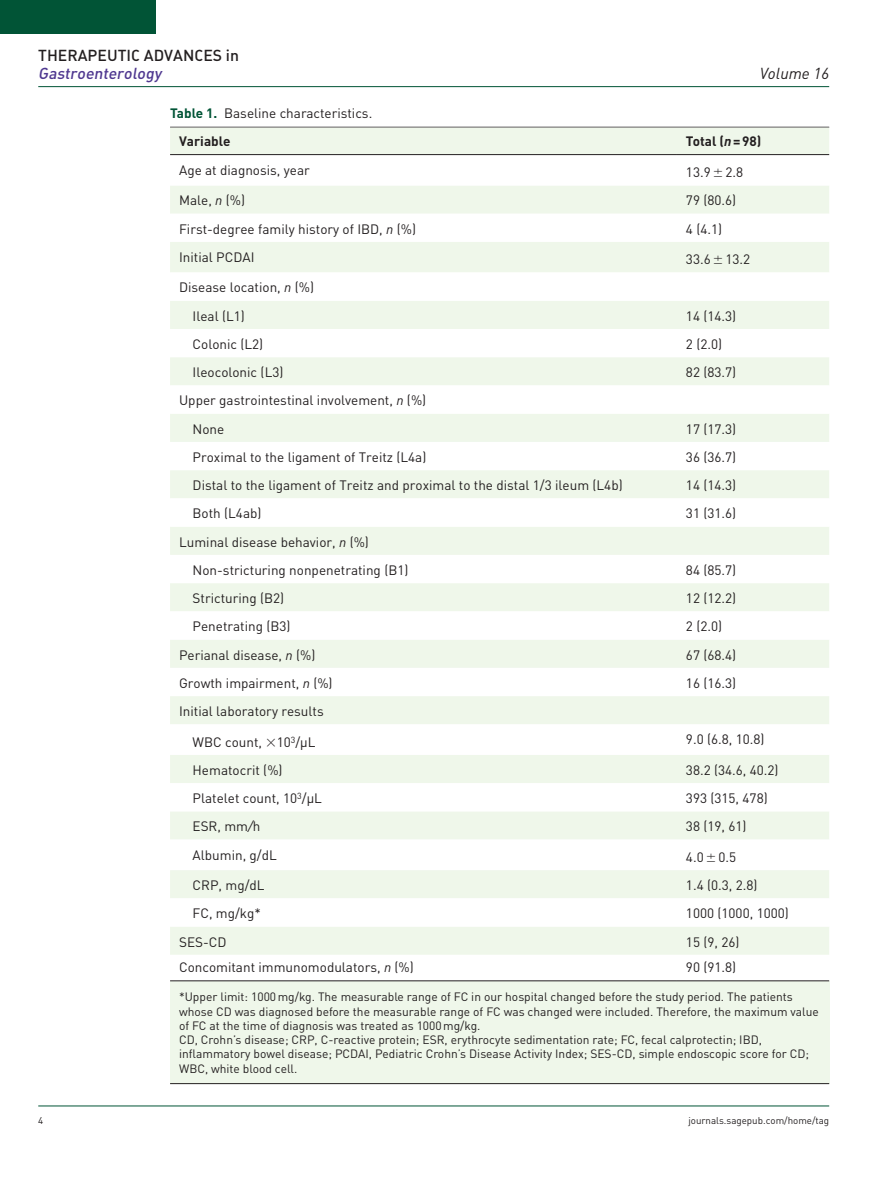
<style>
.page{position:relative;width:893px;height:1191px;background:#fff}
.page>*{position:absolute;margin:0;border:0;box-sizing:border-box;transform-origin:0 0}
.t1{font:15.75px "DIN Medium Alternate";color:#231f20}
.t2{font:italic 15.75px "DIN Medium Alternate";color:#4f3890}
.t3{font:italic 15.75px "DIN";color:#231f20}
.t4{font:13.5px/28.2px "DIN";color:#231f20}
.t5{font:700 13.5px "DIN";color:#231f20}
.t6{font:12px/14.2px "DIN";color:#231f20}
.t7{font:9.75px "DIN";color:#231f20}
.s1{font-weight:700;color:#015436}
.s2{font-weight:700}
.s3{font-style:italic}
</style>
<div class="page">
<hr style="left:38px;top:86px;width:791px;height:1px;background:#015436">
<hr style="left:38px;top:1105px;width:791px;height:1px;background:#015436">
<div style="left:0;top:0;width:155px;height:34px;background:#015436"></div>
<div style="left:170px;top:980px;width:659px;height:103px;background:#eff7ea"></div>
<hr style="left:170px;top:127px;width:659px;height:1px;background:#231f20">
<hr style="left:170px;top:1083px;width:659px;height:1px;background:#231f20">
<div style="left:170px;top:128px;width:659px;height:26px;background:#eff7ea"></div>
<svg style="left:170px;top:155px;width:659px;height:800px"></svg>
<hr style="left:170px;top:154px;width:507px;height:1px;background:#231f20">
<hr style="left:677px;top:154px;width:152px;height:1px;background:#231f20">
<hr style="left:170px;top:980px;width:507px;height:1px;background:#231f20">
<hr style="left:677px;top:980px;width:152px;height:1px;background:#231f20">
<svg style="left:714px;top:169px;width:8px;height:8px"></svg>
<svg style="left:714px;top:256px;width:8px;height:8px"></svg>
<svg style="left:267px;top:738px;width:8px;height:8px"></svg>
<svg style="left:707px;top:853px;width:8px;height:8px"></svg>
<p class="t1" style="left:38px;top:45px;width:202px">THERAPEUTIC ADVANCES IN</p>
<p class="t2" style="left:38px;top:63px;width:125px">Gastroenterology</p>
<p class="t4" style="left:179px;top:99px;width:195px;line-height:27.8px;text-indent:-9px"><span class="s1">Table 1.</span> Baseline characteristics.<br><span class="s2">Variable</span></p>
<p class="t3" style="left:760px;top:63px;width:71px">Volume 16</p>
<p class="t5" style="left:686px;top:132px;width:77px">Total (<span class="s3">n</span>=98)</p>
<p class="t4" style="left:179px;top:156px;width:132px">Age at diagnosis, year</p>
<p class="t4" style="left:686px;top:158px;width:59px">13.9 2.8</p>
<p class="t4" style="left:179px;top:186px;width:68px">Male, <span class="s3">n</span> (%)</p>
<p class="t4" style="left:686px;top:186px;width:52px">79 (80.6)</p>
<p class="t4" style="left:179px;top:214px;width:238px">First-degree family history of IBD, <span class="s3">n</span> (%)</p>
<p class="t4" style="left:686px;top:214px;width:38px">4 (4.1)</p>
<p class="t4" style="left:179px;top:243px;width:77px">Initial PCDAI</p>
<p class="t4" style="left:686px;top:245px;width:66px">33.6 13.2</p>
<p class="t4" style="left:193px;top:273px;width:123px;text-indent:-14px">Disease location, <span class="s3">n</span> (%)<br>Ileal (L1)</p>
<p class="t4" style="left:686px;top:301px;width:52px">14 (14.3)</p>
<p class="t4" style="left:193px;top:330px;width:72px">Colonic (L2)</p>
<p class="t4" style="left:686px;top:330px;width:38px">2 (2.0)</p>
<p class="t4" style="left:193px;top:358px;width:92px">Ileocolonic (L3)</p>
<p class="t4" style="left:686px;top:358px;width:52px">82 (83.7)</p>
<p class="t4" style="left:193px;top:386px;width:235px;text-indent:-14px">Upper gastrointestinal involvement, <span class="s3">n</span> (%)<br>None</p>
<p class="t4" style="left:686px;top:414px;width:52px">17 (17.3)</p>
<p class="t4" style="left:193px;top:443px;width:235px">Proximal to the ligament of Treitz (L4a)</p>
<p class="t4" style="left:686px;top:443px;width:52px">36 (36.7)</p>
<p class="t4" style="left:193px;top:471px;width:432px">Distal to the ligament of Treitz and proximal to the distal 1/3 ileum (L4b)</p>
<p class="t4" style="left:686px;top:471px;width:52px">14 (14.3)</p>
<p class="t4" style="left:193px;top:499px;width:70px">Both (L4ab)</p>
<p class="t4" style="left:686px;top:499px;width:52px">31 (31.6)</p>
<p class="t4" style="left:193px;top:527px;width:217px;text-indent:-14px">Luminal disease behavior, <span class="s3">n</span> (%)<br>Non-stricturing nonpenetrating (B1)</p>
<p class="t4" style="left:686px;top:555px;width:52px">84 (85.7)</p>
<p class="t4" style="left:193px;top:584px;width:93px">Stricturing (B2)</p>
<p class="t4" style="left:686px;top:584px;width:52px">12 (12.2)</p>
<p class="t4" style="left:193px;top:612px;width:99px">Penetrating (B3)</p>
<p class="t4" style="left:686px;top:612px;width:38px">2 (2.0)</p>
<p class="t4" style="left:179px;top:640px;width:138px">Perianal disease, <span class="s3">n</span> (%)</p>
<p class="t4" style="left:686px;top:640px;width:52px">67 (68.4)</p>
<p class="t4" style="left:179px;top:668px;width:155px">Growth impairment, <span class="s3">n</span> (%)</p>
<p class="t4" style="left:686px;top:668px;width:52px">16 (16.3)</p>
<p class="t4" style="left:179px;top:697px;width:146px">Initial laboratory results</p>
<p class="t4" style="left:193px;top:727px;width:124px">WBC count, 10<sup>3</sup>/µL</p>
<p class="t4" style="left:686px;top:725px;width:80px">9.0 (6.8, 10.8)</p>
<p class="t4" style="left:193px;top:755px;width:92px">Hematocrit (%)</p>
<p class="t4" style="left:686px;top:755px;width:94px">38.2 (34.6, 40.2)</p>
<p class="t4" style="left:193px;top:784px;width:131px">Platelet count, 10<sup>3</sup>/µL</p>
<p class="t4" style="left:686px;top:784px;width:83px">393 (315, 478)</p>
<p class="t4" style="left:193px;top:812px;width:69px">ESR, mm<span class="s3">/</span>h</p>
<p class="t4" style="left:686px;top:812px;width:62px">38 (19, 61)</p>
<p class="t4" style="left:193px;top:840px;width:86px">Albumin, g/dL</p>
<p class="t4" style="left:686px;top:842px;width:52px">4.0 0.5</p>
<p class="t4" style="left:193px;top:871px;width:73px">CRP, mg/dL</p>
<p class="t4" style="left:686px;top:871px;width:73px">1.4 (0.3, 2.8)</p>
<p class="t4" style="left:193px;top:899px;width:70px">FC, mg/kg*</p>
<p class="t4" style="left:686px;top:899px;width:104px">1000 (1000, 1000)</p>
<p class="t4" style="left:179px;top:927px;width:49px">SES-CD</p>
<p class="t4" style="left:686px;top:927px;width:55px">15 (9, 26)</p>
<p class="t4" style="left:179px;top:952px;width:236px">Concomitant immunomodulators, <span class="s3">n</span> (%)</p>
<p class="t4" style="left:686px;top:952px;width:52px">90 (91.8)</p>
<p class="t6" style="left:179px;top:989px;width:641px">*Upper limit: 1000mg/kg. The measurable range of FC in our hospital changed before the study period. The patients whose CD was diagnosed before the measurable range of FC was changed were included. Therefore, the maximum value of FC at the time of diagnosis was treated as 1000mg/kg.<br>CD, Crohn’s disease; CRP, C-reactive protein; ESR, erythrocyte sedimentation rate; FC, fecal calprotectin; IBD, inflammatory bowel disease; PCDAI, Pediatric Crohn’s Disease Activity Index; SES-CD, simple endoscopic score for CD; WBC, white blood cell.</p>
<p class="t7" style="left:38px;top:1114px;width:7px">4</p>
<p class="t7" style="left:688px;top:1114px;width:142px">journals.sagepub.com/home/tag</p>
</div>
